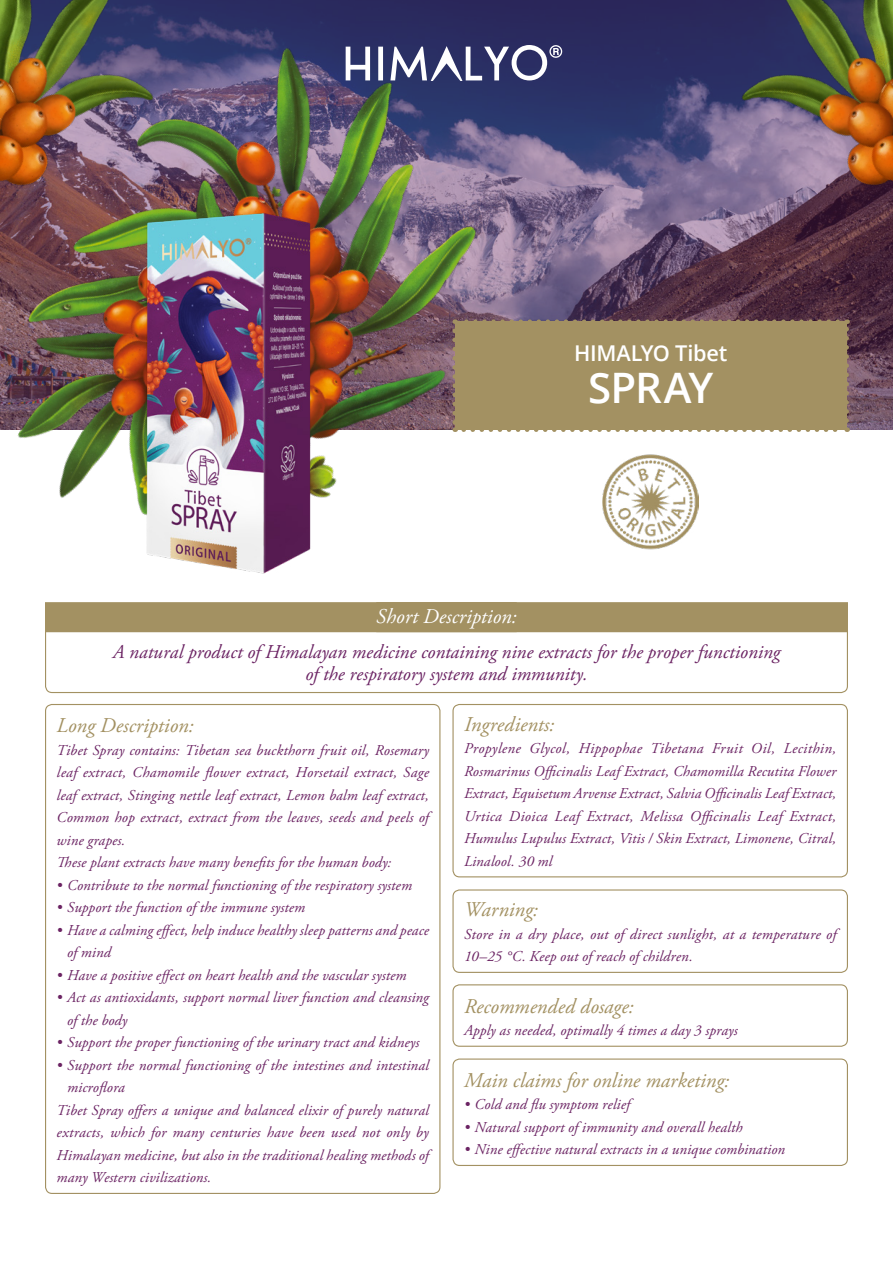
<style>
.page{position:relative;width:893px;height:1263px;background:#fff}
.page>*{position:absolute;margin:0;border:0;box-sizing:border-box;transform-origin:0 0}
.t1{font:600 42px "Open Sans";letter-spacing:-.025em;color:#fff}
.t2{font:600 21.75px "Open Sans";letter-spacing:-.01em;color:#fff}
.t3{font:italic 21px "Adobe Garamond Pro";color:#a39162}
.t4{font:italic 21px "Adobe Garamond Pro";color:#fff}
.t5{font:italic 19.5px/22.5px "Adobe Garamond Pro";color:#6b2363;text-align:center}
.t6{font:italic 15px/22.5px "Adobe Garamond Pro";letter-spacing:.01em;color:#6b2363}
</style>
<div class="page">
<svg style="left:200px;top:0;width:693px;height:429px;background:#534467"></svg>
<svg style="left:527px;top:45px;width:35px;height:36px"></svg>
<svg style="left:45px;top:632px;width:803px;height:62px"></svg>
<div style="left:452px;top:1058px;width:396px;height:108px;border:1px solid #a39162;border-radius:7px"></div>
<div style="left:45px;top:602px;width:803px;height:30px;background:#a39162"></div>
<div style="left:455px;top:322px;width:392px;height:108px;background:#a39162"></div>
<svg style="left:527px;top:427px;width:321px;height:5px"></svg>
<svg style="left:844px;top:319px;width:5px;height:102px"></svg>
<svg style="left:527px;top:319px;width:311px;height:3px"></svg>
<div style="left:452px;top:704px;width:396px;height:173px;border:1px solid #a39162;border-radius:7px"></div>
<div style="left:452px;top:984px;width:396px;height:63px;border:1px solid #a39162;border-radius:7px"></div>
<img style="left:0;top:0;width:200px;height:12px">
<img style="left:694px;top:0;width:199px;height:222px">
<img style="left:0;top:12px;width:527px;height:486px">
<img style="left:118px;top:210px;width:220px;height:364px">
<div style="left:452px;top:889px;width:396px;height:84px;border:1px solid #a39162;border-radius:7px"></div>
<img style="left:603px;top:454px;width:96px;height:95px">
<h2 class="t2" style="left:574px;top:338px;width:155px">HIMALYO Tibet</h2>
<h1 class="t1" style="left:588px;top:359px;width:127px">SPRAY</h1>
<h3 class="t4" style="left:376px;top:604px;width:142px">Short Description:</h3>
<h3 class="t5" style="left:113px;top:641px;width:669px">A natural product of Himalayan medicine containing nine extracts for the proper functioning of the respiratory system and immunity.</h3>
<h3 class="t3" style="left:57px;top:713px;width:139px">Long Description:</h3>
<p class="t6" style="left:57px;top:739px;width:374px">Tibet Spray contains: Tibetan sea buckthorn fruit oil, Rosemary leaf extract, Chamomile flower extract, Horsetail extract, Sage leaf extract, Stinging nettle leaf extract, Lemon balm leaf extract, Common hop extract, extract from the leaves, seeds and peels of wine grapes.<br>These plant extracts have many benefits for the human body:</p>
<p class="t6" style="left:57px;top:874px;width:357px">• Contribute to the normal functioning of the respiratory system</p>
<p class="t6" style="left:57px;top:897px;width:250px">• Support the function of the immune system</p>
<p class="t6" style="left:67px;top:919px;width:363px;text-indent:-10px">• Have a calming effect, help induce healthy sleep patterns and peace of mind</p>
<p class="t6" style="left:57px;top:964px;width:351px">• Have a positive effect on heart health and the vascular system</p>
<p class="t6" style="left:67px;top:987px;width:363px;text-indent:-10px">• Act as antioxidants, support normal liver function and cleansing of the body</p>
<p class="t6" style="left:57px;top:1032px;width:364px">• Support the proper functioning of the urinary tract and kidneys</p>
<p class="t6" style="left:57px;top:1054px;width:374px">• Support the normal functioning of the intestines and intestinal</p>
<p class="t6" style="left:67px;top:1077px;width:59px">microflora</p>
<p class="t6" style="left:57px;top:1099px;width:374px">Tibet Spray offers a unique and balanced elixir of purely natural</p>
<p class="t6" style="left:57px;top:1122px;width:374px">extracts, which for many centuries have been used not only by</p>
<p class="t6" style="left:57px;top:1144px;width:374px">Himalayan medicine, but also in the traditional healing methods of</p>
<p class="t6" style="left:57px;top:1167px;width:156px">many Western civilizations.</p>
<h3 class="t3" style="left:464px;top:711px;width:92px">Ingredients:</h3>
<p class="t6" style="left:464px;top:738px;width:374px;text-align:justify">Propylene Glycol, Hippophae Tibetana Fruit Oil, Lecithin, Rosmarinus Officinalis Leaf Extract, Chamomilla Recutita Flower Extract, Equisetum Arvense Extract, Salvia Officinalis Leaf Extract, Urtica Dioica Leaf Extract, Melissa Officinalis Leaf Extract, Humulus Lupulus Extract, Vitis / Skin Extract, Limonene, Citral, Linalool. 30 ml</p>
<h3 class="t3" style="left:464px;top:897px;width:76px">Warning:</h3>
<p class="t6" style="left:464px;top:923px;width:374px">Store in a dry place, out of direct sunlight, at a temperature of<br>10–25 °C. Keep out of reach of children.</p>
<h3 class="t3" style="left:464px;top:993px;width:171px">Recommended dosage:</h3>
<p class="t6" style="left:464px;top:1019px;width:275px">Apply as needed, optimally 4 times a day 3 sprays</p>
<h3 class="t3" style="left:464px;top:1067px;width:267px">Main claims for online marketing:</h3>
<p class="t6" style="left:464px;top:1094px;width:167px">• Cold and flu symptom relief</p>
<p class="t6" style="left:464px;top:1116px;width:280px">• Natural support of immunity and overall health</p>
<p class="t6" style="left:464px;top:1139px;width:322px">• Nine effective natural extracts in a unique combination</p>
</div>
